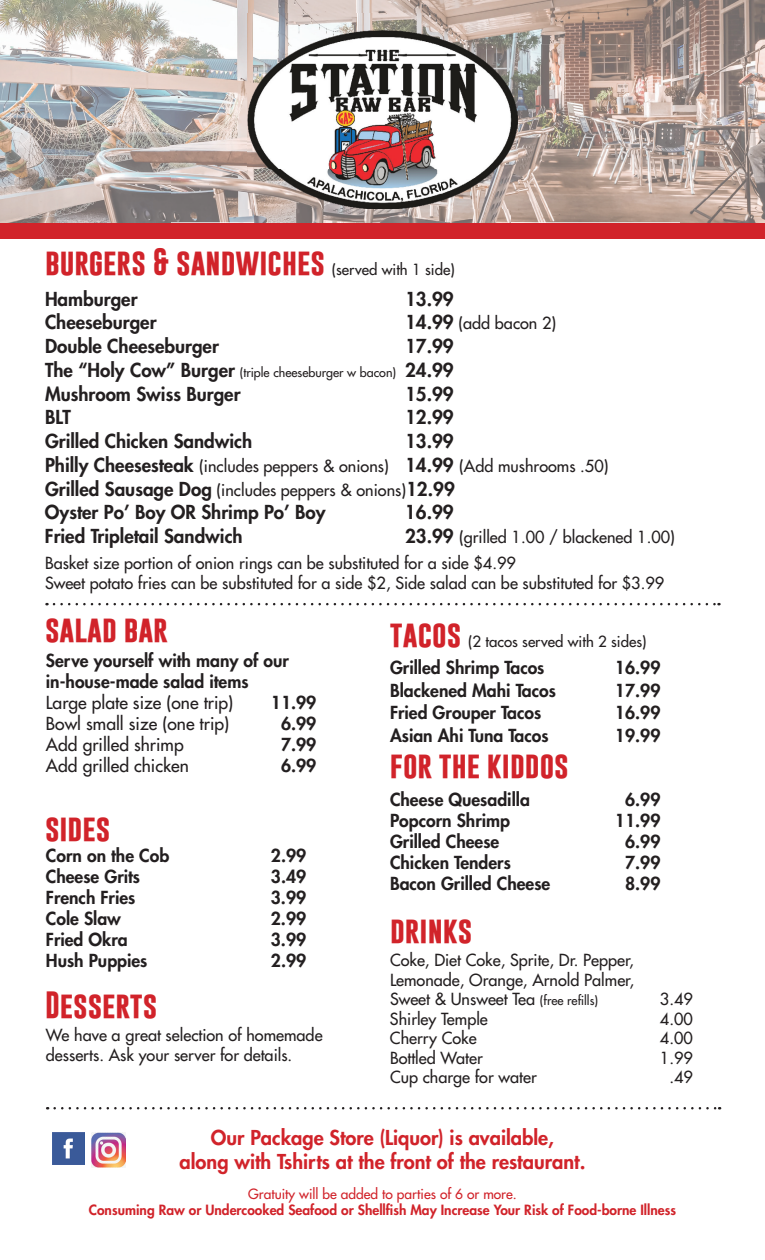
<style>
.page{position:relative;width:765px;height:1260px;background:#fff}
.page>*{position:absolute;margin:0;border:0;box-sizing:border-box;transform-origin:0 0}
.t1{font:700 27.5px "Gobold";color:#d1232a}
.t2{font:800 20px/24px "Futura";color:#d1232a;text-align:center}
.t3{font:800 18.75px "Futura";color:#231f20}
.t4{font:800 17.5px/21px "Futura";color:#231f20}
.t5{font:17.5px "Futura";color:#231f20}
.t6{font:16.25px/19.5px "Futura";color:#231f20}
.t7{font:15px "Futura";color:#231f20}
.t8{font:800 13.75px "Futura";color:#d1232a}
.t9{font:13.75px "Futura";color:#d1232a}
.t10{font:12.5px "Futura";color:#231f20}
.s1{font-family:"Futura";font-weight:400;font-size:15px;color:#231f20}
.s2{font-weight:800;font-size:18.75px}
.s3{font-family:"Gobold";font-weight:700;font-size:27.5px;color:#d1232a}
.s4{font-size:12.5px}
</style>
<div class="page">
<img style="left:0;top:0;width:255px;height:222px">
<img style="left:255px;top:0;width:510px;height:44px">
<img style="left:510px;top:44px;width:255px;height:178px">
<img style="left:255px;top:209px;width:255px;height:13px">
<img style="left:247px;top:14px;width:271px;height:195px">
<div style="left:1px;top:223px;width:764px;height:16px;background:#d1232a"></div>
<svg style="left:54px;top:603px;width:665px;height:2px"></svg>
<svg style="left:55px;top:1107px;width:665px;height:2px"></svg>
<img style="left:52px;top:1133px;width:32px;height:32px">
<img style="left:92px;top:1133px;width:34px;height:35px">
<h1 class="t1" style="left:45px;top:244px;width:411px">burgers &amp; sandwiches <span class="s1">(served with 1 side)</span></h1>
<p class="t3" style="left:45px;top:286px;width:94px">Hamburger</p>
<p class="t3" style="left:405px;top:286px;width:50px">13.99</p>
<p class="t3" style="left:45px;top:310px;width:113px">Cheeseburger</p>
<p class="t6" style="left:405px;top:313px;width:153px"><span class="s2">14.99</span> (add bacon 2)</p>
<p class="t3" style="left:45px;top:334px;width:175px">Double Cheeseburger</p>
<p class="t3" style="left:405px;top:334px;width:50px">17.99</p>
<p class="t10" style="left:45px;top:364px;width:410px"><span class="s2">The “Holy Cow” Burger</span> (triple cheeseburger w bacon) <span class="s2">24.99</span></p>
<p class="t3" style="left:45px;top:381px;width:197px">Mushroom Swiss Burger</p>
<p class="t3" style="left:405px;top:381px;width:50px">15.99</p>
<p class="t3" style="left:45px;top:405px;width:27px">BLT</p>
<p class="t3" style="left:405px;top:405px;width:50px">12.99</p>
<p class="t3" style="left:45px;top:429px;width:209px">Grilled Chicken Sandwich</p>
<p class="t3" style="left:405px;top:429px;width:50px">13.99</p>
<p class="t6" style="left:45px;top:454px;width:565px;line-height:23.8px"><span class="s2">Philly Cheesesteak</span> (includes peppers &amp; onions) <span class="s2">14.99</span> (Add mushrooms .50)<br><span class="s2">Grilled Sausage Dog</span> (includes peppers &amp; onions)<span class="s2">12.99</span></p>
<p class="t3" style="left:45px;top:500px;width:282px">Oyster Po’ Boy OR Shrimp Po’ Boy</p>
<p class="t3" style="left:405px;top:500px;width:50px">16.99</p>
<p class="t3" style="left:45px;top:524px;width:199px">Fried Tripletail Sandwich</p>
<p class="t6" style="left:45px;top:524px;width:631px;line-height:26.2px;text-indent:360px"><span class="s2">23.99</span> (grilled 1.00 / blackened 1.00)<br>Basket size portion of onion rings can be substituted for a side $4.99</p>
<p class="t6" style="left:45px;top:573px;width:621px">Sweet potato fries can be substituted for a side $2, Side salad can be substituted for $3.99</p>
<h1 class="t1" style="left:45px;top:611px;width:125px">salad bar</h1>
<p class="t7" style="left:390px;top:632px;width:258px"><span class="s3">tacos</span> (2 tacos served with 2 sides)</p>
<p class="t4" style="left:46px;top:650px;width:245px">Serve yourself with many of our in-house-made salad items</p>
<p class="t5" style="left:46px;top:691px;width:189px">Large plate size (one trip)</p>
<p class="t4" style="left:271px;top:692px;width:47px">11.99</p>
<p class="t5" style="left:46px;top:712px;width:185px">Bowl small size (one trip)</p>
<p class="t4" style="left:281px;top:713px;width:37px">6.99</p>
<p class="t5" style="left:46px;top:733px;width:139px">Add grilled shrimp</p>
<p class="t4" style="left:281px;top:734px;width:37px">7.99</p>
<p class="t5" style="left:46px;top:754px;width:145px">Add grilled chicken</p>
<p class="t4" style="left:281px;top:755px;width:37px">6.99</p>
<h1 class="t1" style="left:45px;top:810px;width:67px">sides</h1>
<p class="t4" style="left:46px;top:844px;width:125px">Corn on the Cob</p>
<p class="t4" style="left:271px;top:844px;width:37px">2.99</p>
<p class="t4" style="left:46px;top:865px;width:96px">Cheese Grits</p>
<p class="t4" style="left:271px;top:865px;width:37px">3.49</p>
<p class="t4" style="left:46px;top:886px;width:91px">French Fries</p>
<p class="t4" style="left:271px;top:886px;width:37px">3.99</p>
<p class="t4" style="left:46px;top:907px;width:77px">Cole Slaw</p>
<p class="t4" style="left:271px;top:907px;width:37px">2.99</p>
<p class="t4" style="left:46px;top:928px;width:83px">Fried Okra</p>
<p class="t4" style="left:271px;top:928px;width:37px">3.99</p>
<p class="t4" style="left:46px;top:949px;width:103px">Hush Puppies</p>
<p class="t4" style="left:271px;top:949px;width:37px">2.99</p>
<h1 class="t1" style="left:45px;top:987px;width:114px">Desserts</h1>
<p class="t6" style="left:46px;top:1025px;width:278px">We have a great selection of homemade desserts. Ask your server for details.</p>
<p class="t4" style="left:390px;top:657px;width:156px">Grilled Shrimp Tacos</p>
<p class="t4" style="left:615px;top:657px;width:47px">16.99</p>
<p class="t4" style="left:390px;top:679px;width:167px">Blackened Mahi Tacos</p>
<p class="t4" style="left:615px;top:679px;width:47px">17.99</p>
<p class="t4" style="left:390px;top:702px;width:153px">Fried Grouper Tacos</p>
<p class="t4" style="left:615px;top:702px;width:47px">16.99</p>
<p class="t4" style="left:390px;top:724px;width:160px">Asian Ahi Tuna Tacos</p>
<p class="t4" style="left:615px;top:724px;width:47px">19.99</p>
<h1 class="t1" style="left:390px;top:747px;width:180px">for the kiddos</h1>
<p class="t4" style="left:390px;top:789px;width:141px">Cheese Quesadilla</p>
<p class="t4" style="left:625px;top:789px;width:37px">6.99</p>
<p class="t4" style="left:390px;top:810px;width:122px">Popcorn Shrimp</p>
<p class="t4" style="left:615px;top:810px;width:47px">11.99</p>
<p class="t4" style="left:390px;top:831px;width:111px">Grilled Cheese</p>
<p class="t4" style="left:625px;top:831px;width:37px">6.99</p>
<p class="t4" style="left:390px;top:852px;width:122px">Chicken Tenders</p>
<p class="t4" style="left:625px;top:852px;width:37px">7.99</p>
<p class="t4" style="left:390px;top:873px;width:162px">Bacon Grilled Cheese</p>
<p class="t4" style="left:625px;top:873px;width:37px">8.99</p>
<h1 class="t1" style="left:390px;top:912px;width:84px">drinks</h1>
<p class="t6" style="left:390px;top:950px;width:246px;text-align:justify">Coke, Diet Coke, Sprite, Dr. Pepper, Lemonade, Orange, Arnold Palmer, Sweet &amp; Unsweet Tea <span class="s4">(free refills)</span></p>
<p class="t6" style="left:660px;top:989px;width:34px">3.49</p>
<p class="t6" style="left:390px;top:1009px;width:99px">Shirley Temple</p>
<p class="t6" style="left:660px;top:1009px;width:34px">4.00</p>
<p class="t6" style="left:390px;top:1028px;width:88px">Cherry Coke</p>
<p class="t6" style="left:660px;top:1028px;width:34px">4.00</p>
<p class="t6" style="left:390px;top:1048px;width:94px">Bottled Water</p>
<p class="t6" style="left:660px;top:1048px;width:34px">1.99</p>
<p class="t6" style="left:390px;top:1067px;width:148px">Cup charge for water</p>
<p class="t6" style="left:669px;top:1067px;width:25px">.49</p>
<p class="t2" style="left:180px;top:1125px;width:407px">Our Package Store (Liquor) is available,<br>along with Tshirts at the front of the restaurant.</p>
<p class="t9" style="left:248px;top:1185px;width:270px">Gratuity will be added to parties of 6 or more.</p>
<p class="t8" style="left:89px;top:1201px;width:589px">Consuming Raw or Undercooked Seafood or Shellfish May Increase Your Risk of Food-borne Illness</p>
</div>
